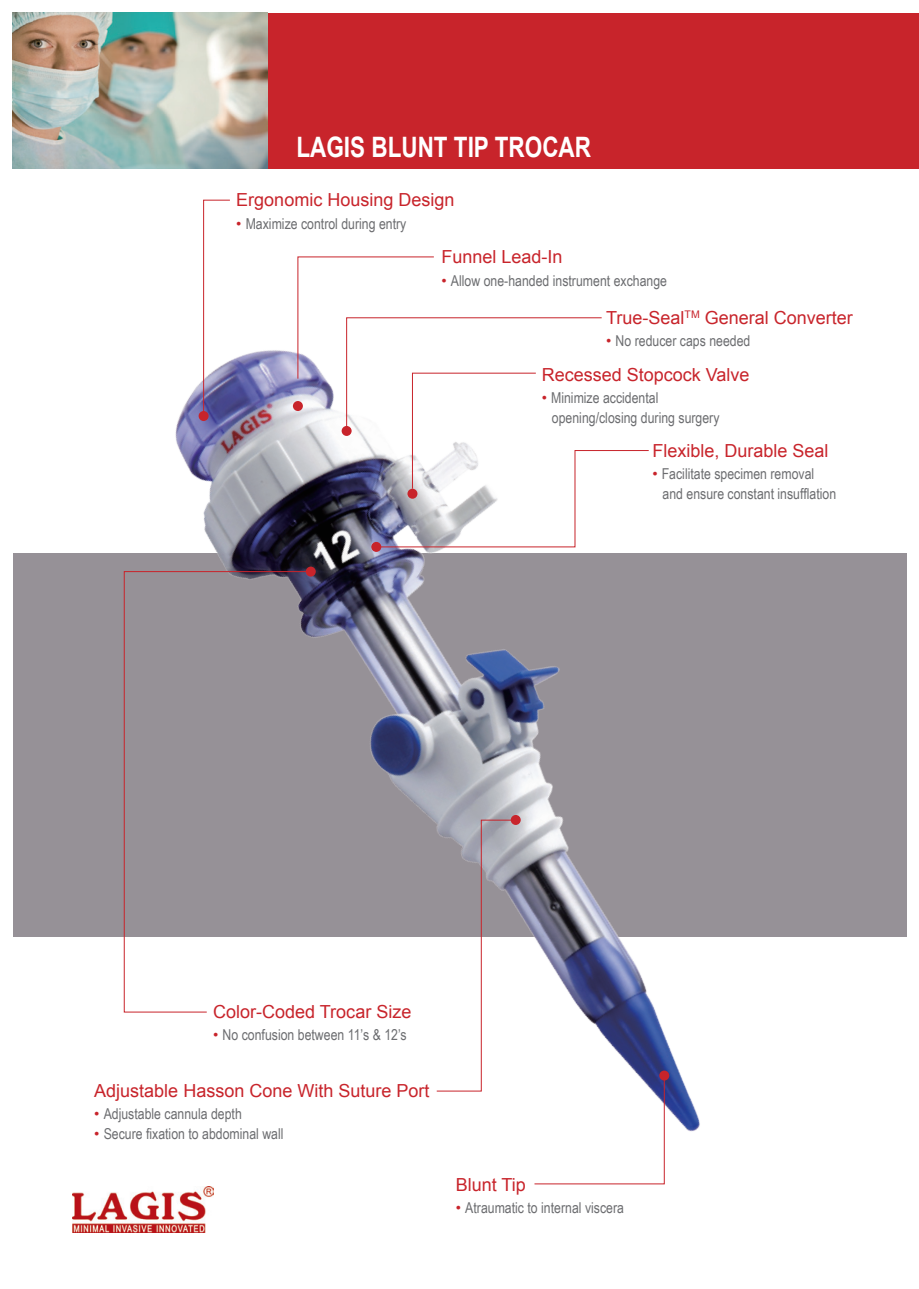
<style>
.page{position:relative;width:919px;height:1289px;background:#fff}
.page>*{position:absolute;margin:0;border:0;box-sizing:border-box;transform-origin:0 0}
.t1{font:700 28.2px "Arial";color:#fff;scale:.8 1}
.t2{font:18px "Arial";color:#c8242b}
.t3{font:15px/19.5px "Arial Narrow";color:#6c6d70}
.s1{font-family:"Arial";color:#c8242b}
</style>
<div class="page">
<div style="left:267px;top:13px;width:651px;height:156px;background:#c8242b"></div>
<img style="left:13px;top:13px;width:254px;height:156px">
<img style="left:13px;top:350px;width:894px;height:782px">
<img style="left:72px;top:1186px;width:141px;height:46px">
<div style="left:659px;top:1070px;width:10px;height:10px;background:#c8242b;border-radius:50%"></div>
<div style="left:510px;top:815px;width:10px;height:10px;background:#c8242b;border-radius:50%"></div>
<div style="left:306px;top:566px;width:10px;height:10px;background:#c8242b;border-radius:50%"></div>
<div style="left:199px;top:411px;width:9px;height:10px;background:#c8242b;border-radius:50%"></div>
<div style="left:371px;top:542px;width:10px;height:10px;background:#c8242b;border-radius:50%"></div>
<div style="left:293px;top:401px;width:10px;height:10px;background:#c8242b;border-radius:50%"></div>
<svg style="left:203px;top:199px;width:28px;height:215px"></svg>
<svg style="left:297px;top:256px;width:352px;height:291px"></svg>
<svg style="left:123px;top:571px;width:187px;height:441px"></svg>
<svg style="left:533px;top:1074px;width:132px;height:110px"></svg>
<svg style="left:436px;top:819px;width:80px;height:272px"></svg>
<h1 class="t1" style="left:296px;top:129px;width:370px">LAGIS BLUNT TIP TROCAR</h1>
<p class="t2" style="left:236px;top:188px;width:220px">Ergonomic Housing Design</p>
<p class="t3" style="left:236px;top:213px;width:172px"><span class="s1">•</span> Maximize control during entry</p>
<p class="t2" style="left:441px;top:245px;width:123px">Funnel Lead-In</p>
<p class="t3" style="left:441px;top:270px;width:227px"><span class="s1">•</span> Allow one-handed instrument exchange</p>
<p class="t2" style="left:606px;top:306px;width:248px">True-Seal<sup>TM</sup> General Converter</p>
<p class="t3" style="left:606px;top:331px;width:146px"><span class="s1">•</span> No reducer caps needed</p>
<p class="t2" style="left:541px;top:362px;width:209px">Recessed Stopcock Valve</p>
<p class="t3" style="left:552px;top:387px;width:169px;text-indent:-10px"><span class="s1">•</span> Minimize accidental opening/closing during surgery</p>
<p class="t2" style="left:652px;top:438px;width:178px">Flexible, Durable Seal</p>
<p class="t3" style="left:662px;top:463px;width:175px;text-indent:-10px"><span class="s1">•</span> Facilitate specimen removal and ensure constant insufflation</p>
<p class="t2" style="left:213px;top:999px;width:200px">Color-Coded Trocar Size</p>
<p class="t3" style="left:213px;top:1024px;width:195px"><span class="s1">•</span> No confusion between 11’s &amp; 12’s</p>
<p class="t2" style="left:94px;top:1078px;width:337px">Adjustable Hasson Cone With Suture Port</p>
<p class="t3" style="left:94px;top:1103px;width:149px"><span class="s1">•</span> Adjustable cannula depth</p>
<p class="t3" style="left:94px;top:1123px;width:191px"><span class="s1">•</span> Secure fixation to abdominal wall</p>
<p class="t2" style="left:456px;top:1172px;width:72px">Blunt Tip</p>
<p class="t3" style="left:456px;top:1197px;width:170px"><span class="s1">•</span> Atraumatic to internal viscera</p>
</div>
